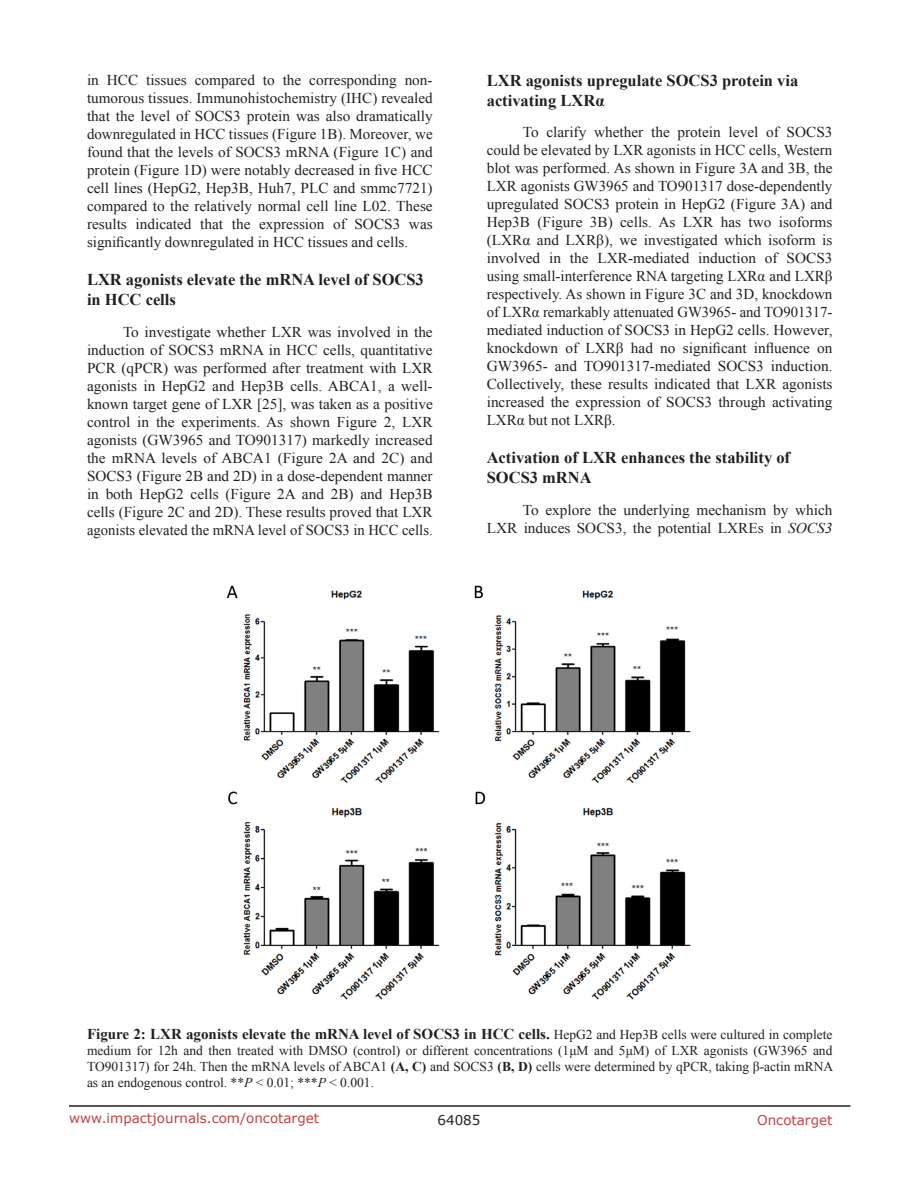
<style>
.page{position:relative;width:918px;height:1188px;background:#fff}
.page>*{position:absolute;margin:0;border:0;box-sizing:border-box;transform-origin:0 0}
.SubHeading{font:700 16.5px/19.8px "Times New Roman";color:#231f20}
.BodyText{font:15px/18px "Times New Roman";color:#231f20;text-align:justify}
.figuretext{font:700 15px "Times New Roman";color:#231f20}
.figuretext-2{font:13.5px/16.2px "Times New Roman";color:#231f20;text-align:justify}
.t1{font:13.5px "Verdana";color:#c24141}
.t2{font:13.5px "Verdana";color:#231f20}
.s1{font-style:italic}
.s2{font-weight:400;font-size:13.5px}
.s3{font-weight:700}
</style>
<div class="page">
<hr style="left:69px;top:1105px;width:781px;height:2px;background:#231f20">
<img style="left:227px;top:586px;width:464px;height:414px">
<p class="BodyText" style="left:87px;top:71px;width:347px">in HCC tissues compared to the corresponding non&shy;tumorous tissues. Immunohistochemistry (IHC) revealed that the level of SOCS3 protein was also dramatically downregulated in HCC tissues (Figure 1B). Moreover, we found that the levels of SOCS3 mRNA (Figure 1C) and protein (Figure 1D) were notably decreased in five HCC cell lines (HepG2, Hep3B, Huh7, PLC and smmc7721) compared to the relatively normal cell line L02. These results indicated that the expression of SOCS3 was significantly downregulated in HCC tissues and cells.</p>
<p class="SubHeading" style="left:87px;top:269px;width:338px">LXR agonists elevate the mRNA level of SOCS3 in HCC cells</p>
<p class="BodyText" style="left:87px;top:322px;width:347px;text-indent:36px">To investigate whether LXR was involved in the induction of SOCS3 mRNA in HCC cells, quantitative PCR (qPCR) was performed after treatment with LXR agonists in HepG2 and Hep3B cells. ABCA1, a well&shy;known target gene of LXR [25], was taken as a positive control in the experiments. As shown Figure 2, LXR agonists (GW3965 and TO901317) markedly increased the mRNA levels of ABCA1 (Figure 2A and 2C) and SOCS3 (Figure 2B and 2D) in a dose-dependent manner in both HepG2 cells (Figure 2A and 2B) and Hep3B cells (Figure 2C and 2D). These results proved that LXR agonists elevated the mRNA level of SOCS3 in HCC cells.</p>
<p class="SubHeading" style="left:487px;top:70px;width:313px">LXR agonists upregulate SOCS3 protein via activating LXRα</p>
<p class="BodyText" style="left:487px;top:123px;width:347px;text-indent:36px">To clarify whether the protein level of SOCS3 could be elevated by LXR agonists in HCC cells, Western blot was performed. As shown in Figure 3A and 3B, the LXR agonists GW3965 and TO901317 dose-dependently upregulated SOCS3 protein in HepG2 (Figure 3A) and Hep3B (Figure 3B) cells. As LXR has two isoforms (LXRα and LXRβ), we investigated which isoform is involved in the LXR-mediated induction of SOCS3 using small-interference RNA targeting LXRα and LXRβ respectively. As shown in Figure 3C and 3D, knockdown of LXRα remarkably attenuated GW3965- and TO901317- mediated induction of SOCS3 in HepG2 cells. However, knockdown of LXRβ had no significant influence on GW3965- and TO901317-mediated SOCS3 induction.<br>Collectively, these results indicated that LXR agonists increased the expression of SOCS3 through activating LXRα but not LXRβ.</p>
<p class="SubHeading" style="left:487px;top:447px;width:305px">Activation of LXR enhances the stability of<br>SOCS3 mRNA</p>
<p class="BodyText" style="left:487px;top:500px;width:347px;text-align:right">To explore the underlying mechanism by which<br>LXR induces SOCS3, the potential LXREs in <span class="s1">SOCS3</span></p>
<p class="figuretext" style="left:87px;top:1023px;width:747px">Figure 2: LXR agonists elevate the mRNA level of SOCS3 in HCC cells. <span class="s2">HepG2 and Hep3B cells were cultured in complete</span></p>
<p class="figuretext-2" style="left:87px;top:1042px;width:748px">medium for 12h and then treated with DMSO (control) or different concentrations (1μM and 5μM) of LXR agonists (GW3965 and TO901317) for 24h. Then the mRNA levels of ABCA1 <span class="s3">(A, C)</span> and SOCS3 <span class="s3">(B, D)</span> cells were determined by qPCR, taking β-actin mRNA as an endogenous control. **<span class="s1">P</span> &lt; 0.01; ***<span class="s1">P</span> &lt; 0.001.</p>
<p class="t1" style="left:69px;top:1109px;width:252px">www.impactjournals.com/oncotarget</p>
<p class="t2" style="left:438px;top:1111px;width:44px">64085</p>
<p class="t1" style="left:757px;top:1111px;width:77px">Oncotarget</p>
</div>
